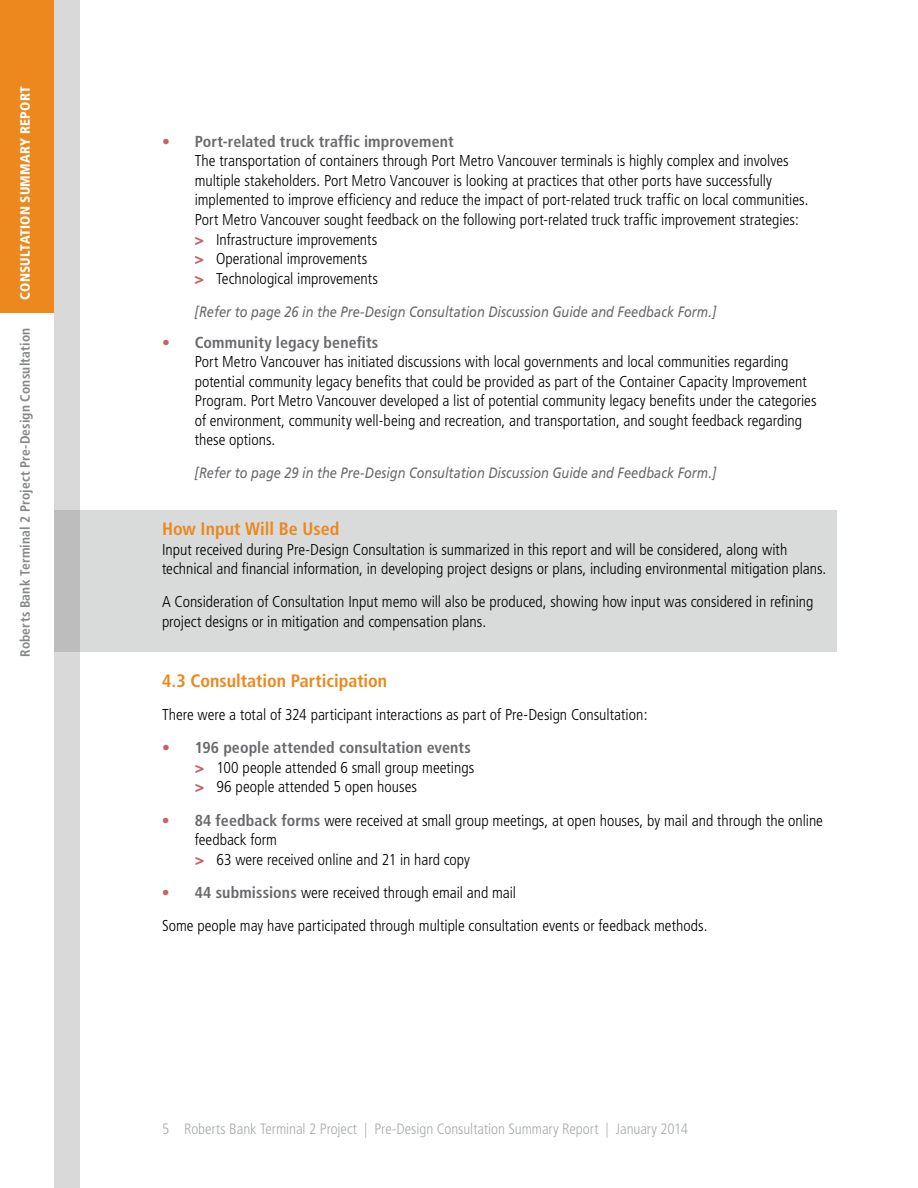
<style>
.page{position:relative;width:918px;height:1188px;background:#fff}
.page>*{position:absolute;margin:0;border:0;box-sizing:border-box;transform-origin:0 0}
.t1{font:700 condensed 18px "Frutiger";color:#ec881d}
.t2{font:700 condensed 15.9px "Frutiger";letter-spacing:.005em;color:#696a6d}
.t3{font:300 condensed 15.75px/19.6px "Frutiger";color:#000}
.t4{font:italic 15px "Frutiger";letter-spacing:.005em;color:#696a6d;scale:.85 1}
.t5{font:300 condensed 15px "Frutiger";letter-spacing:-.005em;color:#a8aaad}
.t6{font:700 condensed 13.5px "Frutiger";letter-spacing:.015em;color:#858789}
.t7{font:900 condensed 13.5px "Frutiger";letter-spacing:.02em;color:#fff}
.s1{font-weight:300;font-size:15.75px;color:#c76267}
.s2{font-weight:900;font-size:15.9px;color:#c76267}
.s3{color:#c76267}
.s4{font-weight:700;font-size:15.9px;color:#696a6d}
</style>
<div class="page">
<div style="left:54px;top:0;width:25px;height:1188px;background:#d9d9d9"></div>
<div style="left:0;top:0;width:54px;height:313px;background:#ec881d"></div>
<div style="left:54px;top:510px;width:783px;height:141px;background:#d9dada"></div>
<p class="t7" style="left:17px;top:300px;width:215px;rotate:-90deg">CONSULTATION SUMMARY REPORT</p>
<p class="t6" style="left:17px;top:657px;width:331px;rotate:-90deg">Roberts Bank Terminal 2 Project Pre-Design Consultation</p>
<p class="t2" style="left:162px;top:132px;width:293px"><span class="s1">•</span> Port-related truck traffic improvement</p>
<p class="t3" style="left:194px;top:151px;width:616px">The transportation of containers through Port Metro Vancouver terminals is highly complex and involves multiple stakeholders. Port Metro Vancouver is looking at practices that other ports have successfully implemented to improve efficiency and reduce the impact of port-related truck traffic on local communities.<br>Port Metro Vancouver sought feedback on the following port-related truck traffic improvement strategies: <span class="s2">&gt;</span> Infrastructure improvements<br><span class="s2">&gt;</span> Operational improvements<br><span class="s2">&gt;</span> Technological improvements</p>
<p class="t4" style="left:194px;top:303px;width:615px">[Refer to page 26 in the Pre-Design Consultation Discussion Guide and Feedback Form.]</p>
<p class="t2" style="left:162px;top:333px;width:218px"><span class="s1">•</span> Community legacy benefits</p>
<p class="t3" style="left:195px;top:352px;width:623px">Port Metro Vancouver has initiated discussions with local governments and local communities regarding potential community legacy benefits that could be provided as part of the Container Capacity Improvement Program. Port Metro Vancouver developed a list of potential community legacy benefits under the categories of environment, community well-being and recreation, and transportation, and sought feedback regarding these options.</p>
<p class="t4" style="left:194px;top:464px;width:616px">[Refer to page 29 in the Pre-Design Consultation Discussion Guide and Feedback Form.]</p>
<p class="t1" style="left:162px;top:518px;width:179px">How Input Will Be Used</p>
<p class="t3" style="left:162px;top:540px;width:666px">Input received during Pre-Design Consultation is summarized in this report and will be considered, along with technical and financial information, in developing project designs or plans, including environmental mitigation plans.</p>
<p class="t3" style="left:162px;top:592px;width:653px">A Consideration of Consultation Input memo will also be produced, showing how input was considered in refining project designs or in mitigation and compensation plans.</p>
<p class="t1" style="left:162px;top:670px;width:227px">4.3 Consultation Participation</p>
<p class="t3" style="left:162px;top:705px;width:487px">There were a total of 324 participant interactions as part of Pre-Design Consultation:</p>
<p class="t2" style="left:162px;top:738px;width:310px"><span class="s1">•</span> 196 people attended consultation events</p>
<p class="t3" style="left:195px;top:758px;width:281px"><span class="s2">&gt;</span> 100 people attended 6 small group meetings <span class="s2">&gt;</span> 96 people attended 5 open houses</p>
<p class="t3" style="left:195px;top:811px;width:630px;text-indent:-33px"><span class="s3">•</span> <span class="s4">84 feedback forms</span> were received at small group meetings, at open houses, by mail and through the online feedback form<br><span class="s2">&gt;</span> 63 were received online and 21 in hard copy</p>
<p class="t3" style="left:162px;top:876px;width:547px;line-height:33px"><span class="s3">•</span> <span class="s4">44 submissions</span> were received through email and mail<br>Some people may have participated through multiple consultation events or feedback methods.</p>
<p class="t5" style="left:162px;top:1121px;width:527px">5 Roberts Bank Terminal 2 Project | Pre-Design Consultation Summary Report | January 2014</p>
</div>
